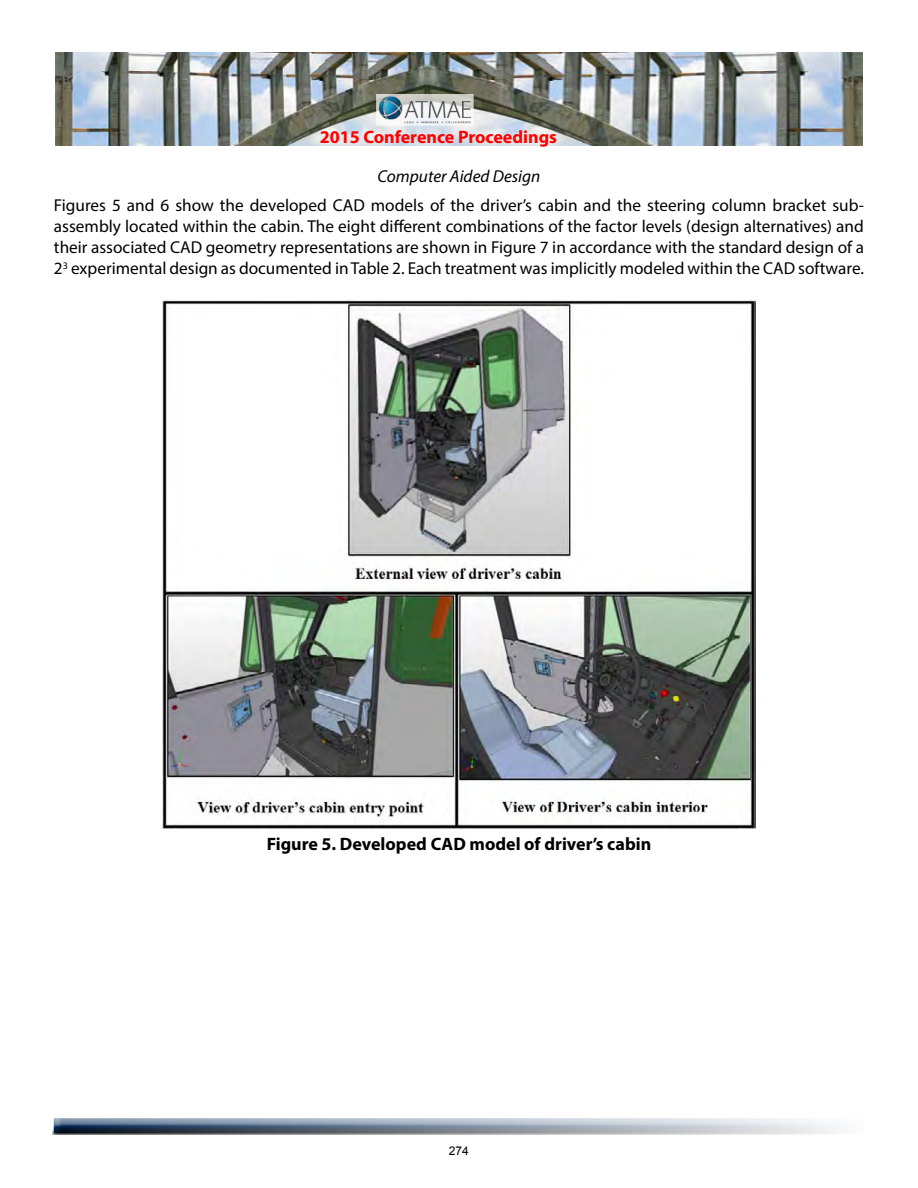
<style>
.page{position:relative;width:918px;height:1188px;background:#fff}
.page>*{position:absolute;margin:0;border:0;box-sizing:border-box;transform-origin:0 0}
.t1{font:700 18px "Myriad Pro";color:#000}
.t2{font:700 18px "Myriad Pro";color:#f00}
.t3{font:17.25px/21px "Myriad Pro";color:#000;text-align:justify}
.t4{font:italic 17.25px "Myriad Pro";color:#000}
.t5{font:12px "Arial";color:#000}
</style>
<div class="page">
<div style="left:46px;top:1109px;width:831px;height:27px;background:#000;opacity:.75"></div>
<img style="left:55px;top:53px;width:807px;height:93px">
<svg style="left:376px;top:94px;width:3px;height:32px"></svg>
<img style="left:379px;top:94px;width:95px;height:32px">
<img style="left:162px;top:300px;width:594px;height:529px">
<p class="t2" style="left:320px;top:125px;width:239px">2015 Conference Proceedings</p>
<p class="t4" style="left:377px;top:165px;width:165px">Computer Aided Design</p>
<p class="t3" style="left:54px;top:195px;width:812px">Figures 5 and 6 show the developed CAD models of the driver’s cabin and the steering column bracket sub&shy;assembly located within the cabin. The eight different combinations of the factor levels (design alternatives) and their associated CAD geometry representations are shown in Figure 7 in accordance with the standard design of a 2<sup>3</sup> experimental design as documented in Table 2. Each treatment was implicitly modeled within the CAD software.</p>
<p class="t1" style="left:267px;top:833px;width:386px">Figure 5. Developed CAD model of driver’s cabin</p>
<p class="t5" style="left:449px;top:1143px;width:22px">274</p>
</div>
